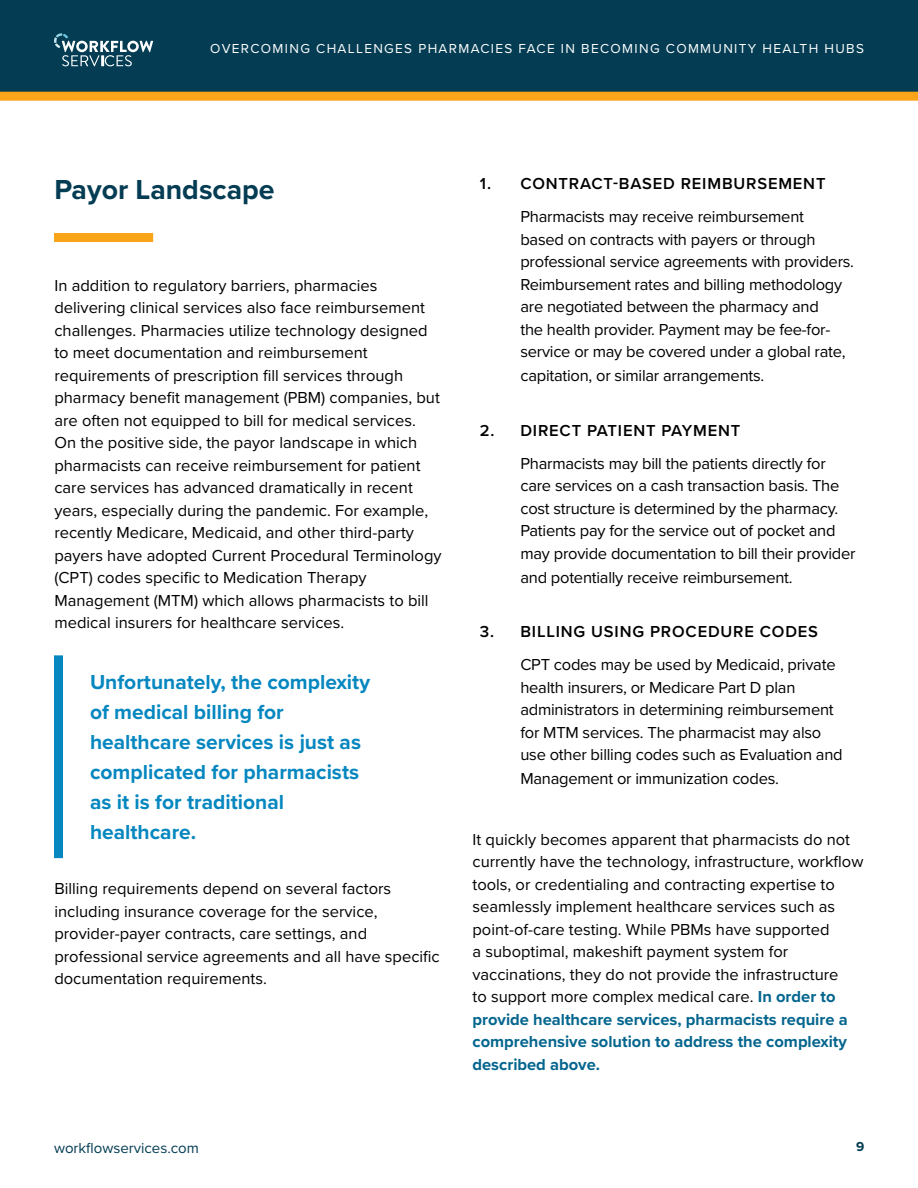
<style>
.page{position:relative;width:918px;height:1188px;background:#fff}
.page>*{position:absolute;margin:0;border:0;box-sizing:border-box;transform-origin:0 0}
.t1{font:700 28.5px "Proxima Nova";color:#033c53}
.Body{font:700 21px/30px "Proxima Nova";color:#0687c0}
.Body-2{font:16.5px/22.5px "Proxima Nova";color:#000}
.t2{font:15px "Proxima Nova";color:#033c53}
.t3{font:13.5px "Proxima Nova";letter-spacing:.1em;color:#fff}
.t4{font:700 13.5px "Proxima Nova";color:#033c53}
.s1{font-weight:600}
.s2{font-weight:700;color:#04658e}
</style>
<div class="page">
<div style="left:54px;top:233px;width:99px;height:9px;background:#faa41a"></div>
<div style="left:54px;top:655px;width:9px;height:203px;background:#0687c0"></div>
<div style="left:0;top:0;width:918px;height:96px;background:#033c53"></div>
<svg style="left:54px;top:33px;width:99px;height:33px"></svg>
<div style="left:0;top:92px;width:918px;height:9px;background:#faa41a"></div>
<p class="t3" style="left:210px;top:39px;width:655px">OVERCOMING CHALLENGES PHARMACIES FACE IN BECOMING COMMUNITY HEALTH HUBS</p>
<p class="t1" style="left:54px;top:168px;width:222px">Payor Landscape</p>
<p class="Body-2" style="left:54px;top:273px;width:389px">In addition to regulatory barriers, pharmacies delivering clinical services also face reimbursement challenges. Pharmacies utilize technology designed to meet documentation and reimbursement requirements of prescription fill services through pharmacy benefit management (PBM) companies, but are often not equipped to bill for medical services.<br>On the positive side, the payor landscape in which pharmacists can receive reimbursement for patient care services has advanced dramatically in recent years, especially during the pandemic. For example, recently Medicare, Medicaid, and other third-party payers have adopted Current Procedural Terminology (CPT) codes specific to Medication Therapy Management (MTM) which allows pharmacists to bill medical insurers for healthcare services.</p>
<p class="Body" style="left:90px;top:667px;width:282px">Unfortunately, the complexity of medical billing for healthcare services is just as complicated for pharmacists as it is for traditional healthcare.</p>
<p class="Body-2" style="left:54px;top:877px;width:387px">Billing requirements depend on several factors including insurance coverage for the service, provider-payer contracts, care settings, and professional service agreements and all have specific documentation requirements.</p>
<p class="t2" style="left:54px;top:1136px;width:146px">workflowservices.com</p>
<p class="Body-2" style="left:520px;top:167px;width:307px;line-height:33px;text-indent:-41px"><span class="s1">1. CONTRACT-BASED REIMBURSEMENT<br></span>Pharmacists may receive reimbursement</p>
<p class="Body-2" style="left:520px;top:227px;width:335px">based on contracts with payers or through professional service agreements with providers.<br>Reimbursement rates and billing methodology are negotiated between the pharmacy and<br>the health provider. Payment may be fee-for&shy;service or may be covered under a global rate,</p>
<p class="Body-2" style="left:520px;top:364px;width:245px">capitation, or similar arrangements.</p>
<p class="Body-2" style="left:520px;top:413px;width:307px;line-height:33px;text-indent:-40px"><span class="s1">2. DIRECT PATIENT PAYMENT<br></span>Pharmacists may bill the patients directly for</p>
<p class="Body-2" style="left:520px;top:474px;width:337px">care services on a cash transaction basis. The cost structure is determined by the pharmacy.<br>Patients pay for the service out of pocket and may provide documentation to bill their provider</p>
<p class="Body-2" style="left:520px;top:565px;width:274px">and potentially receive reimbursement.</p>
<p class="Body-2" style="left:520px;top:615px;width:317px;line-height:33px;text-indent:-40px"><span class="s1">3. BILLING USING PROCEDURE CODES<br></span>CPT codes may be used by Medicaid, private</p>
<p class="Body-2" style="left:520px;top:675px;width:324px">health insurers, or Medicare Part D plan administrators in determining reimbursement for MTM services. The pharmacist may also use other billing codes such as Evaluation and</p>
<p class="Body-2" style="left:520px;top:767px;width:260px">Management or immunization codes.</p>
<p class="Body-2" style="left:472px;top:827px;width:393px">It quickly becomes apparent that pharmacists do not currently have the technology, infrastructure, workflow tools, or credentialing and contracting expertise to seamlessly implement healthcare services such as point-of-care testing. While PBMs have supported<br>a suboptimal, makeshift payment system for vaccinations, they do not provide the infrastructure<br>to support more complex medical care. <span class="s2">In order to provide healthcare services, pharmacists require a comprehensive solution to address the complexity described above.</span></p>
<p class="t4" style="left:856px;top:1137px;width:10px">9</p>
</div>
